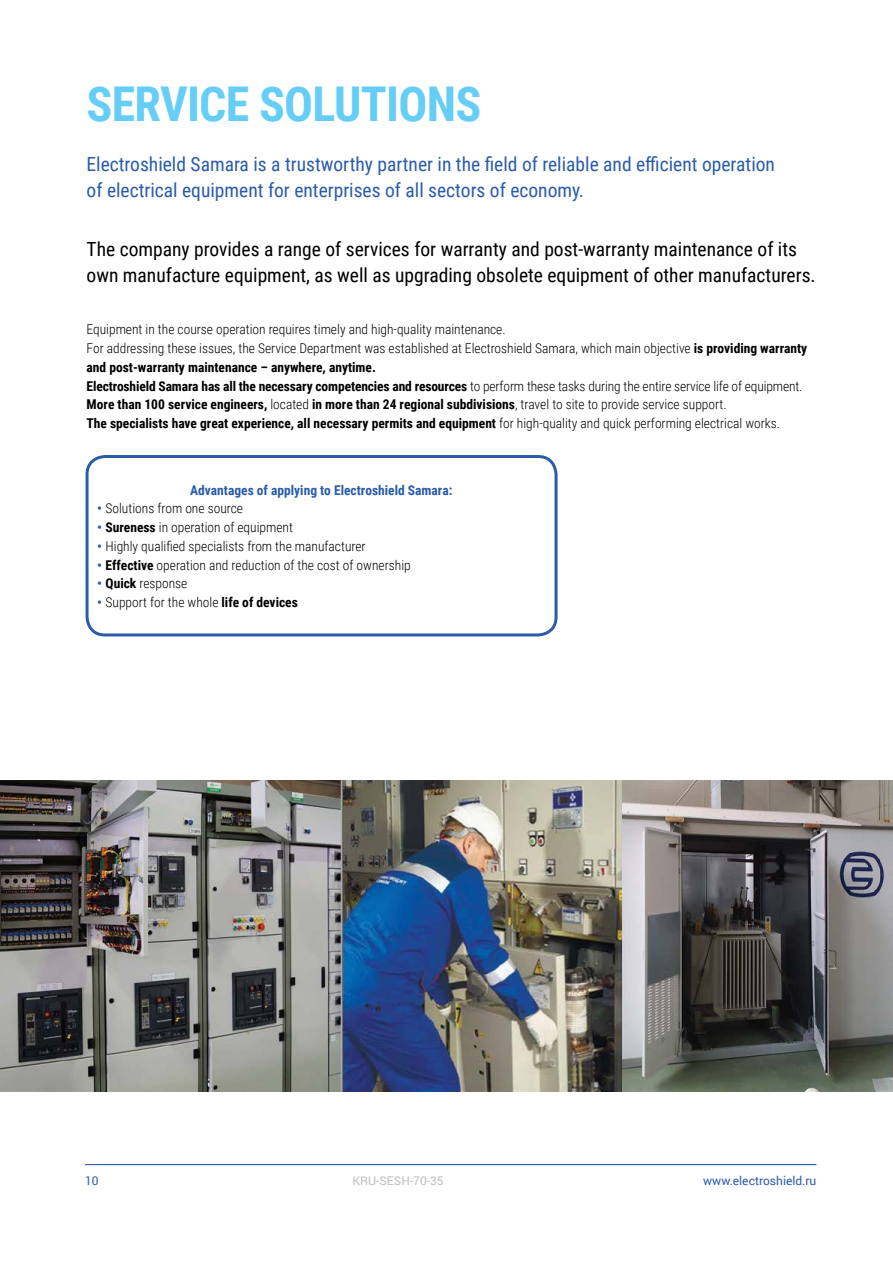
<style>
.page{position:relative;width:893px;height:1263px;background:#fff}
.page>*{position:absolute;margin:0;border:0;box-sizing:border-box;transform-origin:0 0}
.t1{font:700 48px "Roboto Condensed";letter-spacing:-.015em;color:#66cef6}
.t2{font:19.5px/25.5px "Roboto Condensed";color:#000}
.t3{font:19.5px/25.5px "Roboto Condensed";color:#2a5caa}
.t4{font:300 13.5px/18.8px "Roboto Condensed";color:#000}
.t5{font:700 13.5px "Roboto Condensed";color:#2a5caa}
.t6{font:12px "Roboto";color:#2a5caa}
.t7{font:12px "Roboto";color:#bcbec0}
.s1{font-weight:700}
.s2{font-weight:700;color:#2a5caa}
</style>
<div class="page">
<hr style="left:85px;top:1164px;width:731px;height:1px;background:#2a5caa">
<div style="left:86px;top:455px;width:472px;height:181px;border:3px solid #2a5caa;border-radius:18px"></div>
<img style="left:0;top:780px;width:884px;height:311px">
<img style="left:884px;top:780px;width:9px;height:311px">
<h1 class="t1" style="left:87px;top:70px;width:396px">SERVICE SOLUTIONS</h1>
<h2 class="t3" style="left:87px;top:151px;width:690px">Electroshield Samara is a trustworthy partner in the field of reliable and efficient operation of electrical equipment for enterprises of all sectors of economy.</h2>
<h2 class="t2" style="left:87px;top:236px;width:731px">The company provides a range of services for warranty and post-warranty maintenance of its own manufacture equipment, as well as upgrading obsolete equipment of other manufacturers.</h2>
<p class="t4" style="left:87px;top:320px;width:722px">Equipment in the course operation requires timely and high-quality maintenance.<br>For addressing these issues, the Service Department was established at Electroshield Samara, which main objective <span class="s1">is providing warranty and post-warranty maintenance – anywhere, anytime.<br>Electroshield Samara has all the necessary competencies and resources</span> to perform these tasks during the entire service life of equipment.<br><span class="s1">More than 100 service engineers,</span> located <span class="s1">in more than 24 regional subdivisions</span>, travel to site to provide service support.<br><span class="s1">The specialists have great experience, all necessary permits and equipment</span> for high-quality and quick performing electrical works.</p>
<p class="t5" style="left:190px;top:480px;width:264px">Advantages of applying to Electroshield Samara:</p>
<p class="t4" style="left:97px;top:499px;width:148px"><span class="s2">•</span> Solutions from one source</p>
<p class="t4" style="left:97px;top:517px;width:197px"><span class="s2">•</span> <span class="s1">Sureness</span> in operation of equipment</p>
<p class="t4" style="left:97px;top:536px;width:270px"><span class="s2">•</span> Highly qualified specialists from the manufacturer</p>
<p class="t4" style="left:97px;top:555px;width:315px"><span class="s2">•</span> <span class="s1">Effective</span> operation and reduction of the cost of ownership</p>
<p class="t4" style="left:97px;top:574px;width:92px"><span class="s2">•</span> <span class="s1">Quick</span> response</p>
<p class="t4" style="left:97px;top:592px;width:202px"><span class="s2">•</span> Support for the whole <span class="s1">life of devices</span></p>
<p class="t6" style="left:85px;top:1172px;width:15px">10</p>
<p class="t7" style="left:352px;top:1172px;width:93px">KRU-SESH-70-35</p>
<p class="t6" style="left:703px;top:1172px;width:115px">www.electroshield.ru</p>
</div>
